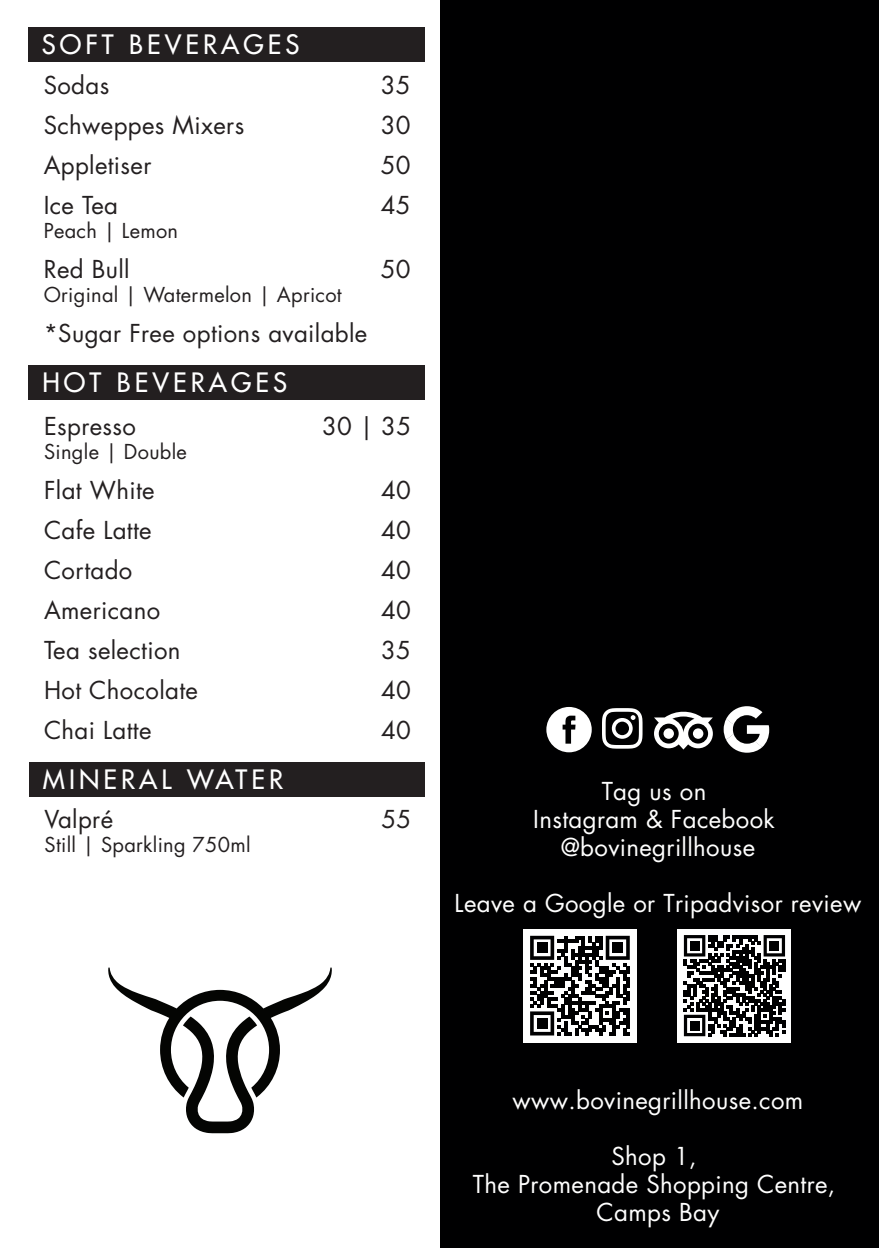
<style>
.page{position:relative;width:879px;height:1248px;background:#fff}
.page>*{position:absolute;margin:0;border:0;box-sizing:border-box;transform-origin:0 0}
.t1{font:500 26px "Futura Std";letter-spacing:.155em;color:#fff}
.t2{font:24px "Futura Std";letter-spacing:.015em;color:#231f20}
.t3{font:24px/28px "Futura Std";letter-spacing:.015em;color:#fff;text-align:center}
.t4{font:20px "Futura Std";letter-spacing:.015em;color:#231f20}
</style>
<div class="page">
<div style="left:29px;top:365px;width:396px;height:34px;background:#231f20"></div>
<div style="left:28px;top:28px;width:397px;height:34px;background:#231f20"></div>
<div style="left:29px;top:762px;width:396px;height:34px;background:#231f20"></div>
<div style="left:440px;top:0;width:439px;height:1247px;background:#000001"></div>
<svg style="left:108px;top:967px;width:224px;height:166px"></svg>
<div style="left:523px;top:928px;width:113px;height:114px;background:#fff"></div>
<svg style="left:530px;top:935px;width:100px;height:100px"></svg>
<div style="left:537px;top:942px;width:10px;height:10px;background:#000001"></div>
<div style="left:612px;top:942px;width:11px;height:10px;background:#000001"></div>
<div style="left:537px;top:1018px;width:10px;height:10px;background:#000001"></div>
<div style="left:546px;top:707px;width:46px;height:45px;background:#fff;border-radius:50%"></div>
<svg style="left:562px;top:715px;width:13px;height:28px"></svg>
<svg style="left:602px;top:708px;width:40px;height:40px"></svg>
<svg style="left:654px;top:711px;width:59px;height:38px"></svg>
<svg style="left:723px;top:706px;width:46px;height:46px"></svg>
<div style="left:678px;top:928px;width:113px;height:114px;background:#fff"></div>
<svg style="left:684px;top:935px;width:101px;height:101px"></svg>
<div style="left:690px;top:941px;width:9px;height:9px;background:#000001"></div>
<div style="left:770px;top:941px;width:9px;height:9px;background:#000001"></div>
<div style="left:690px;top:1020px;width:9px;height:9px;background:#000001"></div>
<p class="t1" style="left:42px;top:28px;width:259px">SOFT BEVERAGES</p>
<p class="t2" style="left:44px;top:69px;width:67px">Sodas</p>
<p class="t2" style="left:381px;top:69px;width:31px">35</p>
<p class="t2" style="left:44px;top:109px;width:202px">Schweppes Mixers</p>
<p class="t2" style="left:381px;top:109px;width:31px">30</p>
<p class="t2" style="left:44px;top:149px;width:109px">Appletiser</p>
<p class="t2" style="left:381px;top:149px;width:31px">50</p>
<p class="t2" style="left:44px;top:189px;width:76px">Ice Tea</p>
<p class="t2" style="left:381px;top:189px;width:31px">45</p>
<p class="t4" style="left:44px;top:217px;width:136px">Peach | Lemon</p>
<p class="t2" style="left:44px;top:253px;width:88px">Red Bull</p>
<p class="t2" style="left:381px;top:253px;width:31px">50</p>
<p class="t4" style="left:44px;top:281px;width:300px">Original | Watermelon | Apricot</p>
<p class="t2" style="left:44px;top:317px;width:325px">*Sugar Free options available</p>
<p class="t1" style="left:42px;top:366px;width:246px">HOT BEVERAGES</p>
<p class="t2" style="left:44px;top:410px;width:93px">Espresso</p>
<p class="t2" style="left:322px;top:410px;width:91px">30 | 35</p>
<p class="t4" style="left:44px;top:438px;width:144px">Single | Double</p>
<p class="t2" style="left:44px;top:474px;width:112px">Flat White</p>
<p class="t2" style="left:381px;top:474px;width:31px">40</p>
<p class="t2" style="left:44px;top:514px;width:109px">Cafe Latte</p>
<p class="t2" style="left:381px;top:514px;width:31px">40</p>
<p class="t2" style="left:44px;top:554px;width:90px">Cortado</p>
<p class="t2" style="left:381px;top:554px;width:31px">40</p>
<p class="t2" style="left:44px;top:594px;width:118px">Americano</p>
<p class="t2" style="left:381px;top:594px;width:31px">40</p>
<p class="t2" style="left:44px;top:634px;width:138px">Tea selection</p>
<p class="t2" style="left:381px;top:634px;width:31px">35</p>
<p class="t2" style="left:44px;top:674px;width:155px">Hot Chocolate</p>
<p class="t2" style="left:381px;top:674px;width:31px">40</p>
<p class="t2" style="left:44px;top:714px;width:109px">Chai Latte</p>
<p class="t2" style="left:381px;top:714px;width:31px">40</p>
<p class="t1" style="left:43px;top:762px;width:242px">MINERAL WATER</p>
<p class="t2" style="left:45px;top:803px;width:70px">Valpré</p>
<p class="t2" style="left:381px;top:803px;width:31px">55</p>
<p class="t4" style="left:45px;top:831px;width:207px">Still | Sparkling 750ml</p>
<p class="t3" style="left:533px;top:777px;width:243px">Tag us on<br>Instagram &amp; Facebook @bovinegrillhouse</p>
<p class="t3" style="left:455px;top:889px;width:408px">Leave a Google or Tripadvisor review</p>
<p class="t3" style="left:512px;top:1085px;width:292px">www.bovinegrillhouse.com</p>
<p class="t3" style="left:473px;top:1141px;width:364px">Shop 1,<br>The Promenade Shopping Centre,<br>Camps Bay</p>
</div>
